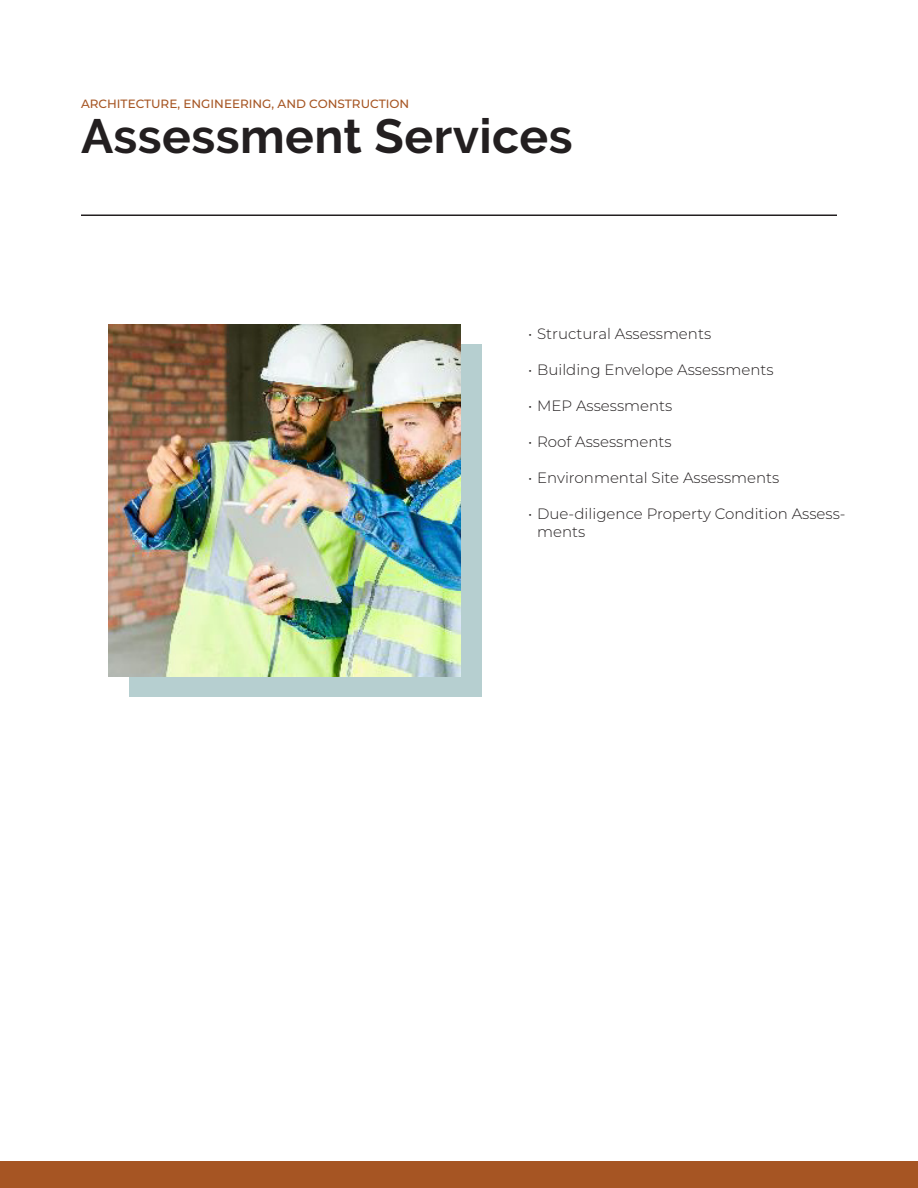
<style>
.page{position:relative;width:918px;height:1188px;background:#fff}
.page>*{position:absolute;margin:0;border:0;box-sizing:border-box;transform-origin:0 0}
.t1{font:700 48px "Raleway";letter-spacing:.01em;color:#231f20}
.t2{font:300 15px/18px "Montserrat";color:#231f20}
.t3{font:500 12px "Montserrat";color:#a65523}
</style>
<div class="page">
<div style="left:0;top:1161px;width:918px;height:27px;background:#a65523"></div>
<hr style="left:81px;top:215px;width:756px;height:1px;background:#231f20">
<div style="left:129px;top:344px;width:353px;height:353px;background:#b6cfd0"></div>
<img style="left:108px;top:324px;width:353px;height:352px">
<p class="t3" style="left:81px;top:95px;width:330px">ARCHITECTURE, ENGINEERING, AND CONSTRUCTION</p>
<p class="t1" style="left:81px;top:109px;width:493px">Assessment Services</p>
<p class="t2" style="left:528px;top:324px;width:185px">• Structural Assessments</p>
<p class="t2" style="left:528px;top:360px;width:247px">• Building Envelope Assessments</p>
<p class="t2" style="left:528px;top:396px;width:146px">• MEP Assessments</p>
<p class="t2" style="left:528px;top:432px;width:145px">• Roof Assessments</p>
<p class="t2" style="left:528px;top:468px;width:253px">• Environmental Site Assessments</p>
<p class="t2" style="left:537px;top:504px;width:310px;text-indent:-9px">• Due-diligence Property Condition Assess&shy;ments</p>
</div>
